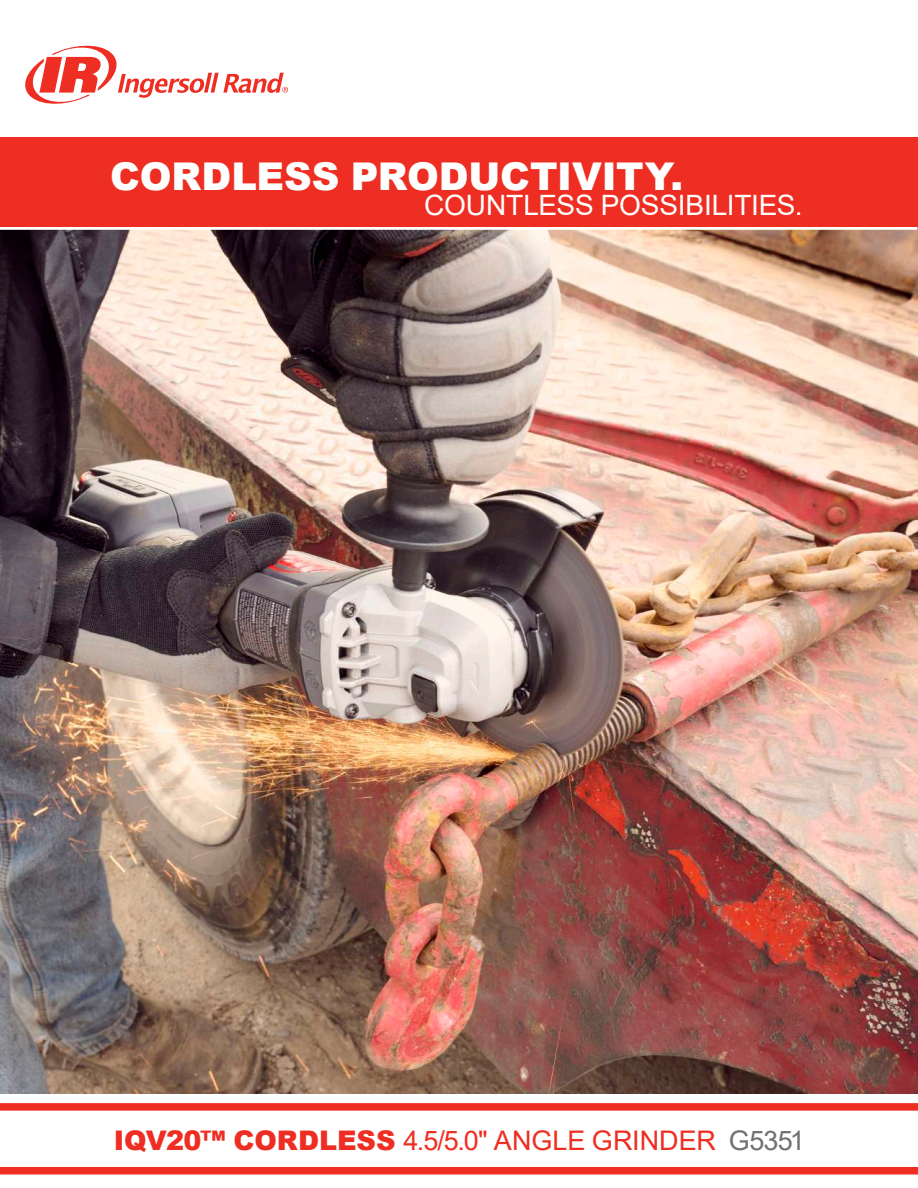
<style>
.page{position:relative;width:918px;height:1188px;background:#fff}
.page>*{position:absolute;margin:0;border:0;box-sizing:border-box;transform-origin:0 0}
.t1{font:900 38.25px "Arial";color:#fff}
.t2{font:28.05px "Arial";letter-spacing:-.005em;color:#fff}
.t3{font:27px "Arial";letter-spacing:-.005em;color:#ee2e22}
.s1{font-weight:900}
.s2{color:#717074}
</style>
<div class="page">
<img style="left:0;top:227px;width:918px;height:867px">
<hr style="left:0;top:227px;width:917px;height:3px;background:#fff">
<svg style="left:25px;top:45px;width:263px;height:59px"></svg>
<div style="left:0;top:137px;width:918px;height:90px;background:#ee2e22"></div>
<div style="left:0;top:1167px;width:918px;height:7px;background:#ee2e22"></div>
<div style="left:0;top:1103px;width:918px;height:8px;background:#ee2e22"></div>
<h1 class="t1" style="left:110px;top:148px;width:574px">CORDLESS PRODUCTIVITY.</h1>
<p class="t2" style="left:424px;top:186px;width:380px">COUNTLESS POSSIBILITIES.</p>
<p class="t3" style="left:114px;top:1122px;width:693px"><span class="s1">IQV20™ CORDLESS</span> 4.5/5.0" ANGLE GRINDER <span class="s2">G5351</span></p>
</div>
